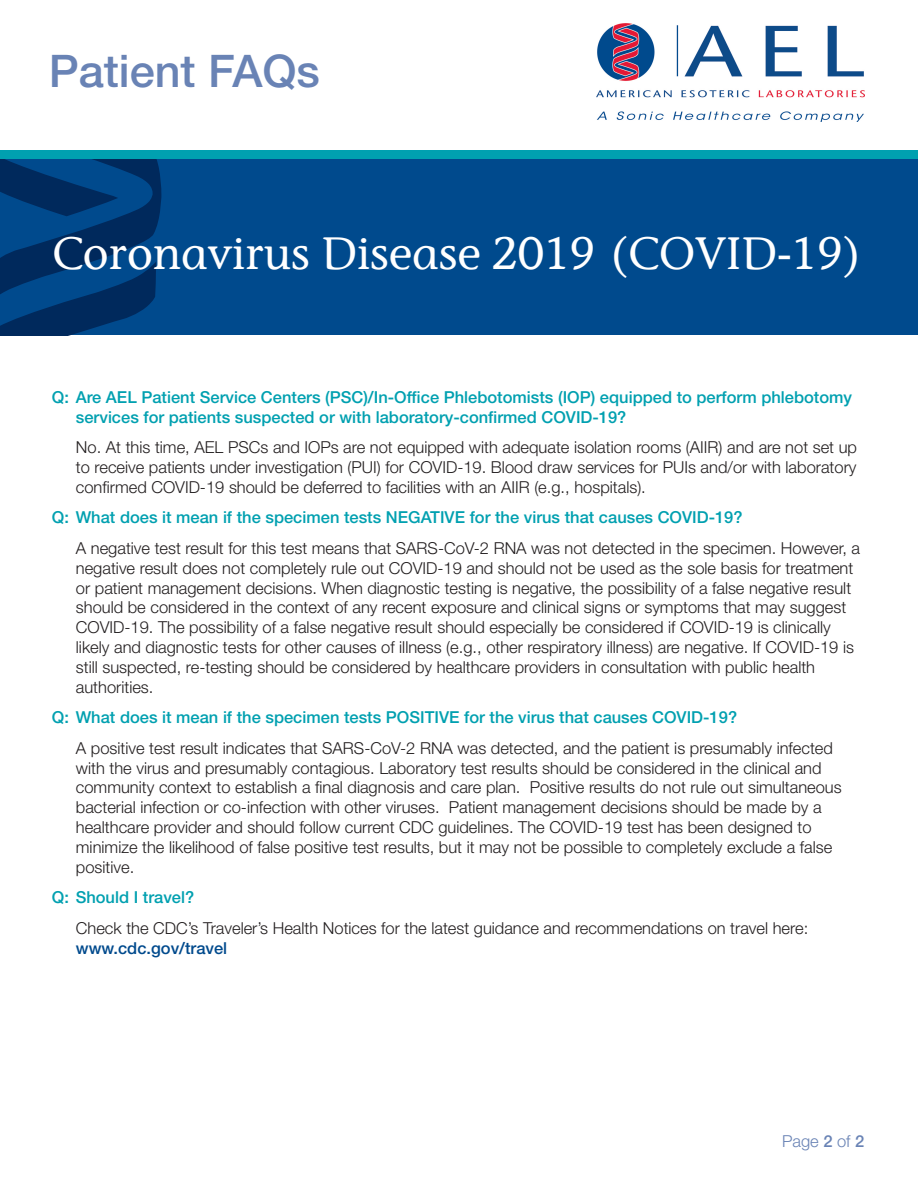
<style>
.page{position:relative;width:918px;height:1188px;background:#fff}
.page>*{position:absolute;margin:0;border:0;box-sizing:border-box;transform-origin:0 0}
.t1{font:500 45px "Stone Inf ITC";color:#fff}
.t2{font:500 45px "Helvetica Neue LT Std";color:#6983b5}
.t3{font:300 16.5px/19.8px "Helvetica Neue LT Std";color:#231f20}
.t4{font:500 16.5px/19.8px "Helvetica Neue LT Std";color:#00a0b0}
.t5{font:500 16.5px "Helvetica Neue LT Std";color:#004a8d}
.t6{font:300 16.5px "Helvetica Neue LT Std";color:#6983b5}
.s1{font-weight:500}
</style>
<div class="page">
<div style="left:0;top:159px;width:918px;height:176px;background:#004a8d"></div>
<svg style="left:0;top:159px;width:161px;height:176px"></svg>
<div style="left:0;top:150px;width:918px;height:9px;background:#00a0b0"></div>
<img style="left:596px;top:23px;width:269px;height:98px">
<h1 class="t2" style="left:49px;top:44px;width:272px">Patient FAQs</h1>
<h1 class="t1" style="left:52px;top:226px;width:813px">Coronavirus Disease 2019 (COVID-19)</h1>
<p class="t4" style="left:76px;top:387px;width:778px;text-indent:-24px">Q: Are AEL Patient Service Centers (PSC)/In-Office Phlebotomists (IOP) equipped to perform phlebotomy services for patients suspected or with laboratory-confirmed COVID-19?</p>
<p class="t3" style="left:76px;top:437px;width:783px;text-align:justify">No. At this time, AEL PSCs and IOPs are not equipped with adequate isolation rooms (AIIR) and are not set up to receive patients under investigation (PUI) for COVID-19. Blood draw services for PUIs and/or with laboratory confirmed COVID-19 should be deferred to facilities with an AIIR (e.g., hospitals).</p>
<p class="t4" style="left:52px;top:507px;width:692px">Q: What does it mean if the specimen tests NEGATIVE for the virus that causes COVID-19?</p>
<p class="t3" style="left:76px;top:538px;width:786px">A negative test result for this test means that SARS-CoV-2 RNA was not detected in the specimen. However, a negative result does not completely rule out COVID-19 and should not be used as the sole basis for treatment or patient management decisions. When diagnostic testing is negative, the possibility of a false negative result should be considered in the context of any recent exposure and clinical signs or symptoms that may suggest COVID-19. The possibility of a false negative result should especially be considered if COVID-19 is clinically likely and diagnostic tests for other causes of illness (e.g., other respiratory illness) are negative. If COVID-19 is still suspected, re-testing should be considered by healthcare providers in consultation with public health authorities.</p>
<p class="t4" style="left:52px;top:707px;width:687px">Q: What does it mean if the specimen tests POSITIVE for the virus that causes COVID-19?</p>
<p class="t3" style="left:76px;top:738px;width:767px">A positive test result indicates that SARS-CoV-2 RNA was detected, and the patient is presumably infected with the virus and presumably contagious. Laboratory test results should be considered in the clinical and community context to establish a final diagnosis and care plan. Positive results do not rule out simultaneous bacterial infection or co-infection with other viruses. Patient management decisions should be made by a healthcare provider and should follow current CDC guidelines. The COVID-19 test has been designed to minimize the likelihood of false positive test results, but it may not be possible to completely exclude a false positive.</p>
<p class="t4" style="left:52px;top:887px;width:144px">Q: Should I travel?</p>
<p class="t3" style="left:76px;top:918px;width:734px">Check the CDC’s Traveler’s Health Notices for the latest guidance and recommendations on travel here:</p>
<p class="t5" style="left:76px;top:938px;width:153px">www.cdc.gov/travel</p>
<p class="t6" style="left:782px;top:1131px;width:84px">Page <span class="s1">2</span> of <span class="s1">2</span></p>
</div>
